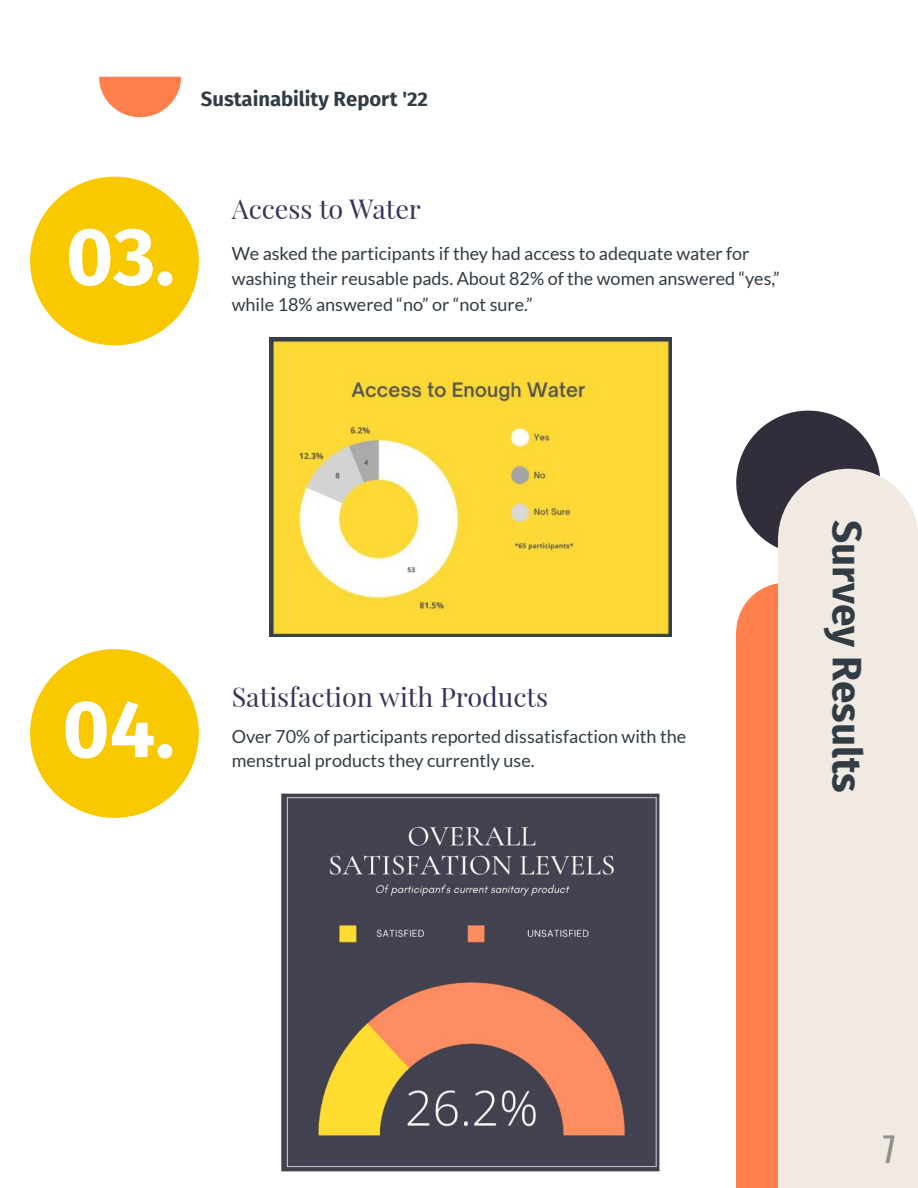
<style>
.page{position:relative;width:918px;height:1188px;background:#fff}
.page>*{position:absolute;margin:0;border:0;box-sizing:border-box;transform-origin:0 0}
.t1{font:700 81px "Fira Sans";color:#fff}
.t2{font:700 40.5px "Fira Sans";color:#323c45}
.t3{font:31.5px "Oswald";color:#8f8f8f}
.t4{font:27px "Playfair Display";color:#39325b}
.t5{font:700 20.25px "Fira Sans";color:#323c45}
.t6{font:18px/25.3px "Lato";color:#323c45}
</style>
<div class="page">
<div style="left:736px;top:634px;width:99px;height:554px;background:#ff7f4d"></div>
<div style="left:736px;top:631px;width:99px;height:5px;background:#ff7f4d"></div>
<svg style="left:736px;top:583px;width:42px;height:48px"></svg>
<div style="left:778px;top:542px;width:140px;height:646px;background:#f0eae2"></div>
<svg style="left:736px;top:411px;width:182px;height:137px"></svg>
<svg style="left:30px;top:177px;width:169px;height:168px"></svg>
<svg style="left:30px;top:649px;width:169px;height:169px"></svg>
<svg style="left:99px;top:77px;width:82px;height:40px"></svg>
<img style="left:269px;top:338px;width:402px;height:299px">
<img style="left:281px;top:793px;width:379px;height:378px">
<p class="t5" style="left:201px;top:82px;width:229px">Sustainability Report '22</p>
<h1 class="t1" style="left:66px;top:188px;width:110px">03.</h1>
<h3 class="t4" style="left:232px;top:192px;width:191px">Access to Water</h3>
<p class="t6" style="left:232px;top:240px;width:550px">We asked the participants if they had access to adequate water for washing their reusable pads. About 82% of the women answered “yes,” while 18% answered “no” or “not sure.”</p>
<h1 class="t1" style="left:62px;top:661px;width:114px">04.</h1>
<h3 class="t4" style="left:232px;top:680px;width:318px">Satisfaction with Products</h3>
<p class="t6" style="left:232px;top:723px;width:456px">Over 70% of participants reported dissatisfaction with the</p>
<p class="t6" style="left:232px;top:748px;width:304px">menstrual products they currently use.</p>
<h2 class="t2" style="left:881px;top:520px;width:275px;rotate:90deg">Survey Results</h2>
<h3 class="t3" style="left:882px;top:1126px;width:14px">7</h3>
</div>
